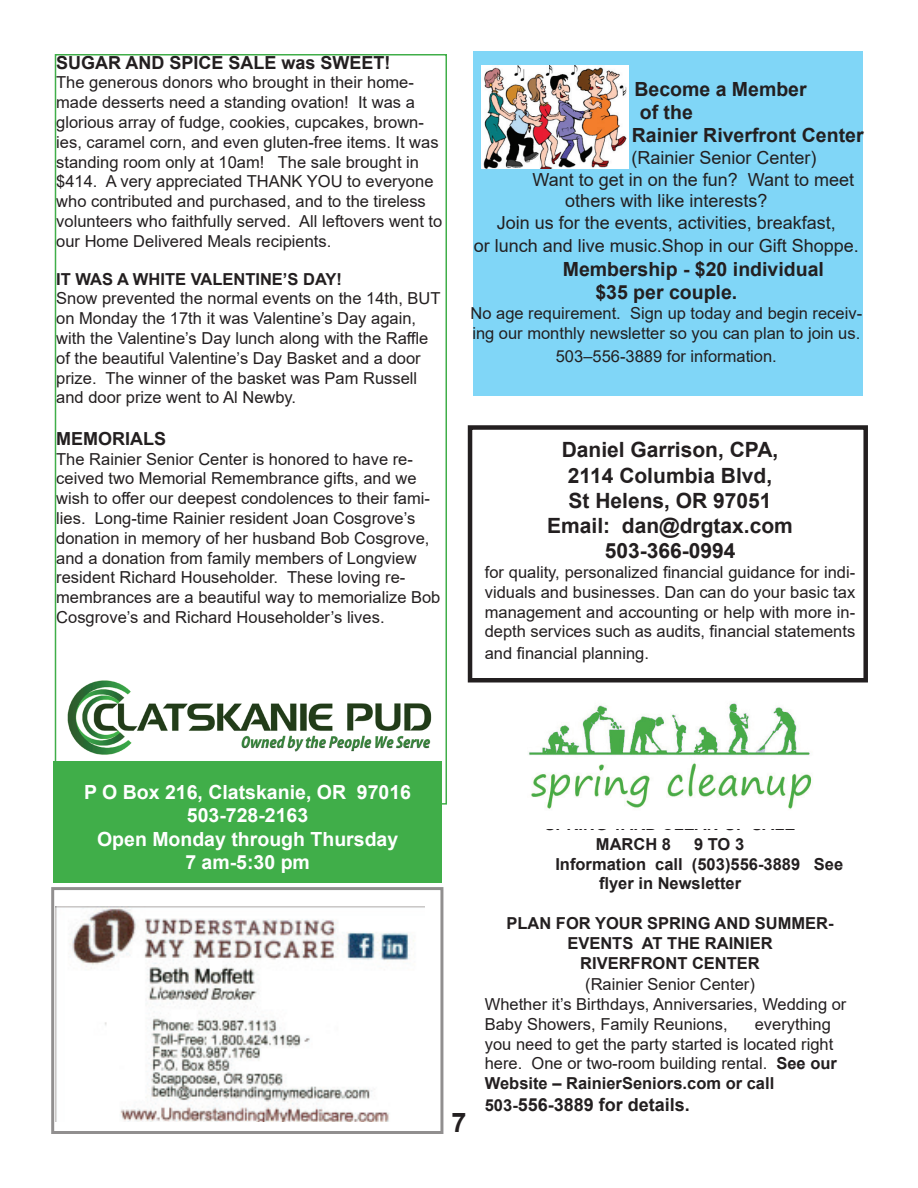
<style>
.page{position:relative;width:918px;height:1188px;background:#fff}
.page>*{position:absolute;margin:0;border:0;box-sizing:border-box;transform-origin:0 0}
.t1{font:700 27px "Arial";color:#231f20}
.t2{font:700 21px/25.2px "Arial";color:#231f20;text-align:center}
.t3{font:700 19.5px/23.4px "Arial";color:#231f20}
.t4{font:700 19.5px/23.4px "Arial";color:#fff;text-align:center}
.t5{font:18px "Arial";color:#231f20}
.t6{font:700 18px "Arial";color:#231f20}
.t7{font:16.5px/19.8px "Arial";color:#231f20}
.t8{font:700 16.5px/19.8px "Arial";color:#231f20}
.s1{font-weight:700}
.s2{font-size:16.5px}
</style>
<div class="page">
<img style="left:56px;top:907px;width:369px;height:214px">
<img style="left:54px;top:660px;width:378px;height:97px">
<div style="left:54px;top:761px;width:388px;height:121px;background:#40ae49"></div>
<div style="left:473px;top:51px;width:390px;height:344px;background:#80d6f7"></div>
<div style="left:55px;top:54px;width:392px;height:751px;border:2px solid #40ae49"></div>
<div style="left:468px;top:425px;width:400px;height:258px;border:4px solid #231f20"></div>
<img style="left:528px;top:703px;width:284px;height:106px">
<img style="left:482px;top:66px;width:147px;height:102px">
<p class="t6" style="left:56px;top:50px;width:336px">SUGAR AND SPICE SALE was SWEET!</p>
<p class="t7" style="left:56px;top:73px;width:388px">The generous donors who brought in their home&shy;made desserts need a standing ovation! It was a glorious array of fudge, cookies, cupcakes, brown&shy;ies, caramel corn, and even gluten-free items. It was standing room only at 10am! The sale brought in $414. A very appreciated THANK YOU to everyone who contributed and purchased, and to the tireless volunteers who faithfully served. All leftovers went to our Home Delivered Meals recipients.</p>
<p class="t8" style="left:56px;top:269px;width:287px">IT WAS A WHITE VALENTINE’S DAY!</p>
<p class="t7" style="left:56px;top:289px;width:386px">Snow prevented the normal events on the 14th, BUT on Monday the 17th it was Valentine’s Day again, with the Valentine’s Day lunch along with the Raffle of the beautiful Valentine’s Day Basket and a door prize. The winner of the basket was Pam Russell and door prize went to Al Newby.</p>
<p class="t6" style="left:56px;top:426px;width:111px">MEMORIALS</p>
<p class="t7" style="left:56px;top:449px;width:386px">The Rainier Senior Center is honored to have re&shy;ceived two Memorial Remembrance gifts, and we wish to offer our deepest condolences to their fami&shy;lies. Long-time Rainier resident Joan Cosgrove’s donation in memory of her husband Bob Cosgrove, and a donation from family members of Longview resident Richard Householder. These loving re&shy;membrances are a beautiful way to memorialize Bob Cosgrove’s and Richard Householder’s lives.</p>
<p class="t2" style="left:547px;top:438px;width:247px">Daniel Garrison, CPA,<br>2114 Columbia Blvd,<br>St Helens, OR 97051<br>Email: dan@drgtax.com<br>503-366-0994</p>
<p class="t3" style="left:634px;top:77px;width:174px">Become a Member</p>
<p class="t3" style="left:640px;top:101px;width:55px">of the</p>
<p class="t3" style="left:632px;top:124px;width:233px">Rainier Riverfront Center</p>
<p class="t5" style="left:631px;top:145px;width:187px">(Rainier Senior Center)</p>
<p class="t5" style="left:532px;top:167px;width:323px">Want to get in on the fun? Want to meet</p>
<p class="t5" style="left:565px;top:188px;width:204px">others with like interests?</p>
<p class="t5" style="left:497px;top:210px;width:341px">Join us for the events, activities, breakfast,</p>
<p class="t5" style="left:474px;top:233px;width:387px">or lunch and live music.Shop in our Gift Shoppe.</p>
<p class="t3" style="left:595px;top:257px;width:230px;text-indent:-33px">Membership - $20 individual $35 per couple.</p>
<p class="t7" style="left:471px;top:303px;width:393px">No age requirement. Sign up today and begin receiv&shy;ing our monthly newsletter so you can plan to join us.</p>
<p class="t7" style="left:556px;top:346px;width:223px">503–556-3889 for information.</p>
<p class="t7" style="left:485px;top:562px;width:372px;text-align:justify">for quality, personalized financial guidance for indi&shy;viduals and businesses. Dan can do your basic tax management and accounting or help with more in&shy;depth services such as audits, financial statements</p>
<p class="t7" style="left:485px;top:643px;width:166px">and financial planning.</p>
<p class="t4" style="left:84px;top:780px;width:328px">P O Box 216, Clatskanie, OR 97016<br>503-728-2163<br>Open Monday through Thursday<br>7 am-5:30 pm</p>
<h1 class="t1" style="left:451px;top:1103px;width:17px">7</h1>
<p class="t8" style="left:596px;top:815px;width:201px;text-indent:-51px">SPRING YARD CLEAN-UP SALE<br>MARCH 8</p>
<p class="t8" style="left:694px;top:834px;width:52px">9 TO 3</p>
<p class="t8" style="left:555px;top:854px;width:289px">Information call (503)556-3889 See</p>
<p class="t8" style="left:599px;top:874px;width:144px">flyer in Newsletter</p>
<p class="t8" style="left:506px;top:914px;width:329px;text-align:center">PLAN FOR YOUR SPRING AND SUMMER-<br>EVENTS AT THE RAINIER<br>RIVERFRONT CENTER</p>
<p class="t7" style="left:485px;top:974px;width:363px;text-indent:100px">(Rainier Senior Center)<br>Whether it’s Birthdays, Anniversaries, Wedding or<br>Baby Showers, Family Reunions,</p>
<p class="t7" style="left:485px;top:1014px;width:354px;text-indent:270px">everything you need to get the party started is located right here. One or two-room building rental. <span class="s1">See our Website – RainierSeniors.com or call</span></p>
<p class="t6" style="left:485px;top:1092px;width:207px"><span class="s2">503-</span>556-3889 for details.</p>
</div>
